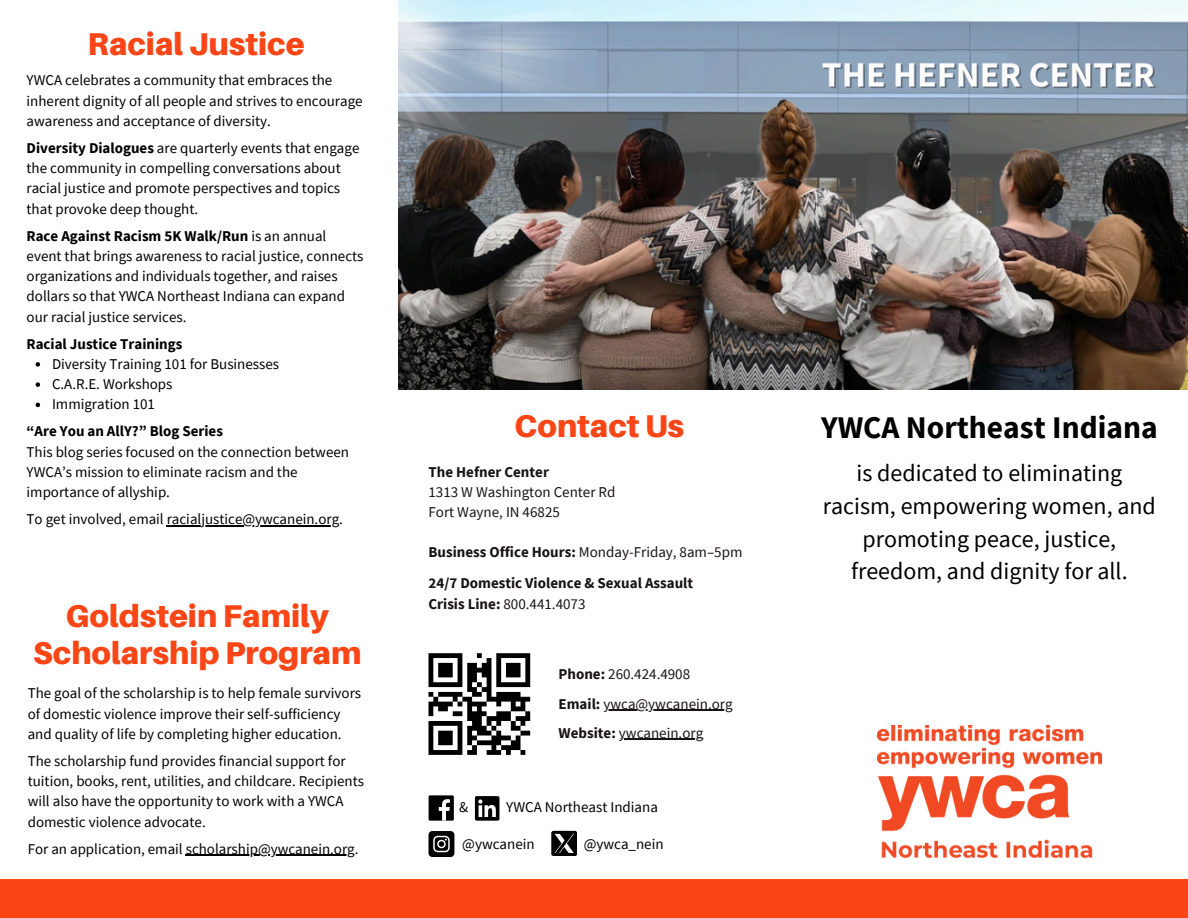
<style>
.page{position:relative;width:1188px;height:918px;background:#fff}
.page>*{position:absolute;margin:0;border:0;box-sizing:border-box;transform-origin:0 0}
.t1{font:900 31.5px/37.2px "Aileron";color:#fa4616;text-align:center}
.t2{font:700 31.5px "Source Sans Pro";color:#000}
.t3{font:24px/32.7px "Source Sans Pro";color:#000;text-align:center}
.t4{font:15px/20.2px "Source Sans Pro";color:#000}
.t5{font:15px "Source Sans Pro";color:#191315}
.t6{font:700 15px "Source Sans Pro";color:#000}
.t7{font:700 15px "Source Sans Pro";color:#191315}
.s1{font-weight:700}
.s2{font-weight:400}
</style>
<div class="page">
<div style="left:0;top:879px;width:1188px;height:39px;background:#fa4616"></div>
<img style="left:878px;top:726px;width:224px;height:131px">
<svg style="left:429px;top:658px;width:101px;height:97px"></svg>
<div style="left:429px;top:653px;width:33px;height:5px;background:#000"></div>
<div style="left:496px;top:653px;width:34px;height:5px;background:#000"></div>
<div style="left:438px;top:663px;width:15px;height:5px;background:#000"></div>
<div style="left:506px;top:663px;width:15px;height:5px;background:#000"></div>
<div style="left:438px;top:668px;width:15px;height:5px;background:#000"></div>
<div style="left:506px;top:668px;width:15px;height:5px;background:#000"></div>
<hr style="left:438px;top:673px;width:15px;height:4px;background:#000">
<hr style="left:506px;top:673px;width:15px;height:4px;background:#000">
<svg style="left:429px;top:658px;width:4px;height:24px"></svg>
<svg style="left:525px;top:658px;width:5px;height:24px"></svg>
<div style="left:429px;top:682px;width:33px;height:5px;background:#000"></div>
<div style="left:496px;top:682px;width:34px;height:5px;background:#000"></div>
<div style="left:438px;top:692px;width:24px;height:5px;background:#000"></div>
<div style="left:496px;top:692px;width:25px;height:5px;background:#000"></div>
<div style="left:487px;top:697px;width:43px;height:5px;background:#000"></div>
<hr style="left:429px;top:702px;width:24px;height:4px;background:#000">
<div style="left:438px;top:706px;width:10px;height:5px;background:#000"></div>
<svg style="left:453px;top:653px;width:48px;height:58px"></svg>
<svg style="left:429px;top:692px;width:9px;height:24px"></svg>
<div style="left:453px;top:711px;width:9px;height:5px;background:#000"></div>
<div style="left:467px;top:711px;width:20px;height:5px;background:#000"></div>
<div style="left:496px;top:711px;width:15px;height:5px;background:#000"></div>
<div style="left:467px;top:716px;width:15px;height:5px;background:#000"></div>
<div style="left:487px;top:716px;width:24px;height:5px;background:#000"></div>
<div style="left:429px;top:721px;width:33px;height:5px;background:#000"></div>
<div style="left:472px;top:721px;width:10px;height:5px;background:#000"></div>
<svg style="left:511px;top:702px;width:19px;height:24px"></svg>
<div style="left:467px;top:726px;width:20px;height:5px;background:#000"></div>
<div style="left:511px;top:726px;width:10px;height:5px;background:#000"></div>
<div style="left:438px;top:731px;width:15px;height:5px;background:#000"></div>
<div style="left:477px;top:731px;width:14px;height:5px;background:#000"></div>
<svg style="left:487px;top:721px;width:14px;height:15px"></svg>
<div style="left:521px;top:731px;width:9px;height:5px;background:#000"></div>
<hr style="left:438px;top:736px;width:15px;height:4px;background:#000">
<hr style="left:491px;top:736px;width:20px;height:4px;background:#000">
<svg style="left:516px;top:736px;width:5px;height:4px"></svg>
<div style="left:438px;top:740px;width:15px;height:5px;background:#000"></div>
<div style="left:477px;top:740px;width:24px;height:5px;background:#000"></div>
<div style="left:511px;top:740px;width:10px;height:5px;background:#000"></div>
<svg style="left:429px;top:726px;width:4px;height:24px"></svg>
<svg style="left:458px;top:726px;width:19px;height:24px"></svg>
<svg style="left:491px;top:745px;width:5px;height:5px"></svg>
<div style="left:501px;top:745px;width:20px;height:5px;background:#000"></div>
<div style="left:429px;top:750px;width:33px;height:5px;background:#000"></div>
<div style="left:467px;top:750px;width:10px;height:5px;background:#000"></div>
<div style="left:487px;top:750px;width:14px;height:5px;background:#000"></div>
<svg style="left:506px;top:750px;width:5px;height:5px"></svg>
<svg style="left:521px;top:750px;width:4px;height:5px"></svg>
<svg style="left:429px;top:831px;width:25px;height:26px"></svg>
<div style="left:429px;top:795px;width:24px;height:25px;background:#000"></div>
<svg style="left:439px;top:799px;width:11px;height:21px"></svg>
<div style="left:475px;top:796px;width:24px;height:25px;background:#000;border-radius:2px"></div>
<svg style="left:478px;top:799px;width:18px;height:18px"></svg>
<div style="left:551px;top:831px;width:26px;height:25px;background:#000;border-radius:2px"></div>
<svg style="left:555px;top:834px;width:19px;height:19px"></svg>
<img style="left:398px;top:0;width:790px;height:389px">
<hr style="left:186px;top:855px;width:169px;height:1px;background:#000">
<svg style="left:36px;top:362px;width:4px;height:5px"></svg>
<svg style="left:36px;top:382px;width:4px;height:5px"></svg>
<svg style="left:36px;top:403px;width:4px;height:4px"></svg>
<hr style="left:167px;top:525px;width:172px;height:1px;background:#000">
<hr style="left:603px;top:710px;width:130px;height:1px;background:#191315">
<hr style="left:619px;top:739px;width:84px;height:1px;background:#191315">
<p class="t1" style="left:88px;top:25px;width:219px">Racial Justice</p>
<p class="t4" style="left:27px;top:70px;width:338px">YWCA celebrates a community that embraces the inherent dignity of all people and strives to encourage awareness and acceptance of diversity.</p>
<h1 class="t4" style="left:27px;top:137px;width:334px"><span class="s1">Diversity Dialogues</span> are quarterly events that engage</h1>
<p class="t4" style="left:27px;top:158px;width:316px">the community in compelling conversations about</p>
<p class="t4" style="left:27px;top:178px;width:315px">racial justice and promote perspectives and topics</p>
<p class="t4" style="left:27px;top:198px;width:173px">that provoke deep thought.</p>
<p class="t6" style="left:27px;top:226px;width:301px">Race Against Racism 5K Walk/Run <span class="s2">is an annual</span></p>
<p class="t4" style="left:27px;top:245px;width:338px">event that brings awareness to racial justice, connects organizations and individuals together, and raises dollars so that YWCA Northeast Indiana can expand our racial justice services.</p>
<p class="t6" style="left:27px;top:334px;width:157px">Racial Justice Trainings</p>
<p class="t4" style="left:52px;top:353px;width:229px">Diversity Training 101 for Businesses</p>
<p class="t4" style="left:52px;top:374px;width:122px">C.A.R.E. Workshops</p>
<h1 class="t4" style="left:52px;top:394px;width:105px">Immigration 101</h1>
<h1 class="t6" style="left:27px;top:422px;width:198px">“Are You an AllY?” Blog Series</h1>
<p class="t4" style="left:27px;top:441px;width:324px">This blog series focused on the connection between<br>YWCA’s mission to eliminate racism and the importance of allyship.</p>
<p class="t4" style="left:27px;top:509px;width:318px">To get involved, email racialjustice@ywcanein.org.</p>
<p class="t1" style="left:33px;top:596px;width:330px">Goldstein Family<br>Scholarship Program</p>
<p class="t4" style="left:28px;top:683px;width:335px">The goal of the scholarship is to help female survivors</p>
<p class="t4" style="left:28px;top:703px;width:314px">of domestic violence improve their self-sufficiency</p>
<p class="t4" style="left:28px;top:723px;width:315px">and quality of life by completing higher education.</p>
<p class="t4" style="left:28px;top:750px;width:319px">The scholarship fund provides financial support for</p>
<h3 class="t4" style="left:28px;top:771px;width:338px">tuition, books, rent, utilities, and childcare. Recipients</h3>
<p class="t4" style="left:28px;top:791px;width:317px">will also have the opportunity to work with a YWCA domestic violence advocate.</p>
<p class="t4" style="left:28px;top:838px;width:332px">For an application, email scholarship@ywcanein.org.</p>
<p class="t1" style="left:514px;top:406px;width:171px">Contact Us</p>
<p class="t7" style="left:429px;top:462px;width:122px">The Hefner Center</p>
<p class="t5" style="left:429px;top:482px;width:188px">1313 W Washington Center Rd</p>
<h2 class="t5" style="left:429px;top:502px;width:133px">Fort Wayne, IN 46825</h2>
<p class="t5" style="left:429px;top:542px;width:315px"><span class="s1">Business Office Hours:</span> Monday-Friday, 8am–5pm</p>
<p class="t7" style="left:429px;top:574px;width:266px">24/7 Domestic Violence &amp; Sexual Assault</p>
<p class="t5" style="left:429px;top:594px;width:159px"><span class="s1">Crisis Line:</span> 800.441.4073</p>
<p class="t5" style="left:559px;top:665px;width:133px"><span class="s1">Phone:</span> 260.424.4908</p>
<p class="t5" style="left:559px;top:694px;width:176px"><span class="s1">Email:</span> ywca@ywcanein.org</p>
<p class="t5" style="left:559px;top:723px;width:146px"><span class="s1">Website:</span> ywcanein.org</p>
<p class="t4" style="left:459px;top:797px;width:11px">&amp;</p>
<p class="t4" style="left:506px;top:797px;width:153px">YWCA Northeast Indiana</p>
<h1 class="t4" style="left:462px;top:834px;width:74px">@ywcanein</h1>
<p class="t4" style="left:584px;top:834px;width:81px">@ywca_nein</p>
<p class="t2" style="left:821px;top:407px;width:338px">YWCA Northeast Indiana</p>
<p class="t3" style="left:823px;top:456px;width:334px">is dedicated to eliminating racism, empowering women, and promoting peace, justice, freedom, and dignity for all.</p>
</div>
